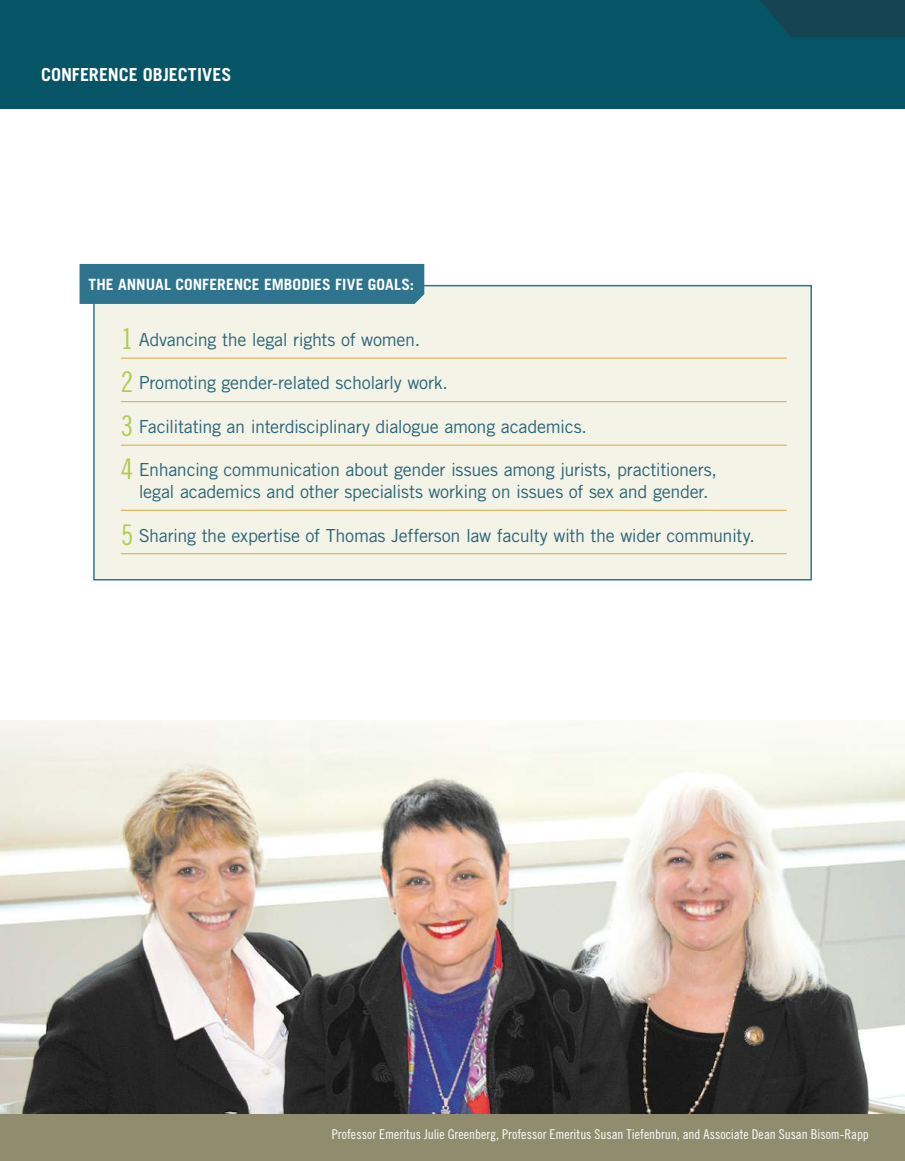
<style>
.page{position:relative;width:905px;height:1161px;background:#fff}
.page>*{position:absolute;margin:0;border:0;box-sizing:border-box;transform-origin:0 0}
.t1{font:18px/21.6px "Trade Gothic LT Std";letter-spacing:-.015em;color:#2a6575;text-align:center}
.t2{font:700 18px "Trade Gothic LT Std";color:#fff}
.t3{font:700 15.6px "Trade Gothic LT Std";letter-spacing:.005em;color:#fff}
.t4{font:13.5px "Trade Gothic LT Std Cn 18";letter-spacing:.005em;color:#fff}
.s1{font-family:"Trade Gothic LT Std Cn 18";font-size:28.5px;color:#b0cb4f}
</style>
<div class="page">
<div style="left:0;top:0;width:904px;height:109px;background:#055566"></div>
<img style="left:0;top:721px;width:904px;height:394px">
<div style="left:93px;top:285px;width:719px;height:295px;background:#f4f3e8;border:2px solid #2e748e"></div>
<hr style="left:121px;top:358px;width:665px;height:1px;background:#d8a83b">
<hr style="left:121px;top:401px;width:665px;height:1px;background:#d8a83b">
<hr style="left:121px;top:445px;width:665px;height:1px;background:#d8a83b">
<hr style="left:121px;top:510px;width:665px;height:1px;background:#d8a83b">
<hr style="left:121px;top:554px;width:665px;height:1px;background:#d8a83b">
<div style="left:79px;top:264px;width:345px;height:40px;background:#2e748e"></div>
<div style="left:0;top:1115px;width:904px;height:46px;background:#908c6d"></div>
<svg style="left:760px;top:0;width:144px;height:37px;background:#144555"></svg>
<p class="t2" style="left:41px;top:64px;width:192px">CONFERENCE OBJECTIVES</p>
<p class="t3" style="left:88px;top:274px;width:327px">THE ANNUAL CONFERENCE EMBODIES FIVE GOALS:</p>
<p class="t1" style="left:121px;top:329px;width:301px"><span class="s1">1</span> Advancing the legal rights of women.</p>
<p class="t1" style="left:121px;top:372px;width:328px"><span class="s1">2</span> Promoting gender-related scholarly work.</p>
<p class="t1" style="left:121px;top:416px;width:467px"><span class="s1">3</span> Facilitating an interdisciplinary dialogue among academics.</p>
<p class="t1" style="left:121px;top:459px;width:597px"><span class="s1">4</span> Enhancing communication about gender issues among jurists, practitioners, legal academics and other specialists working on issues of sex and gender.</p>
<p class="t1" style="left:121px;top:524px;width:635px"><span class="s1">5</span> Sharing the expertise of Thomas Jefferson law faculty with the wider community.</p>
<p class="t4" style="left:332px;top:1126px;width:538px">Professor Emeritus Julie Greenberg, Professor Emeritus Susan Tiefenbrun, and Associate Dean Susan Bisom-Rapp</p>
</div>
